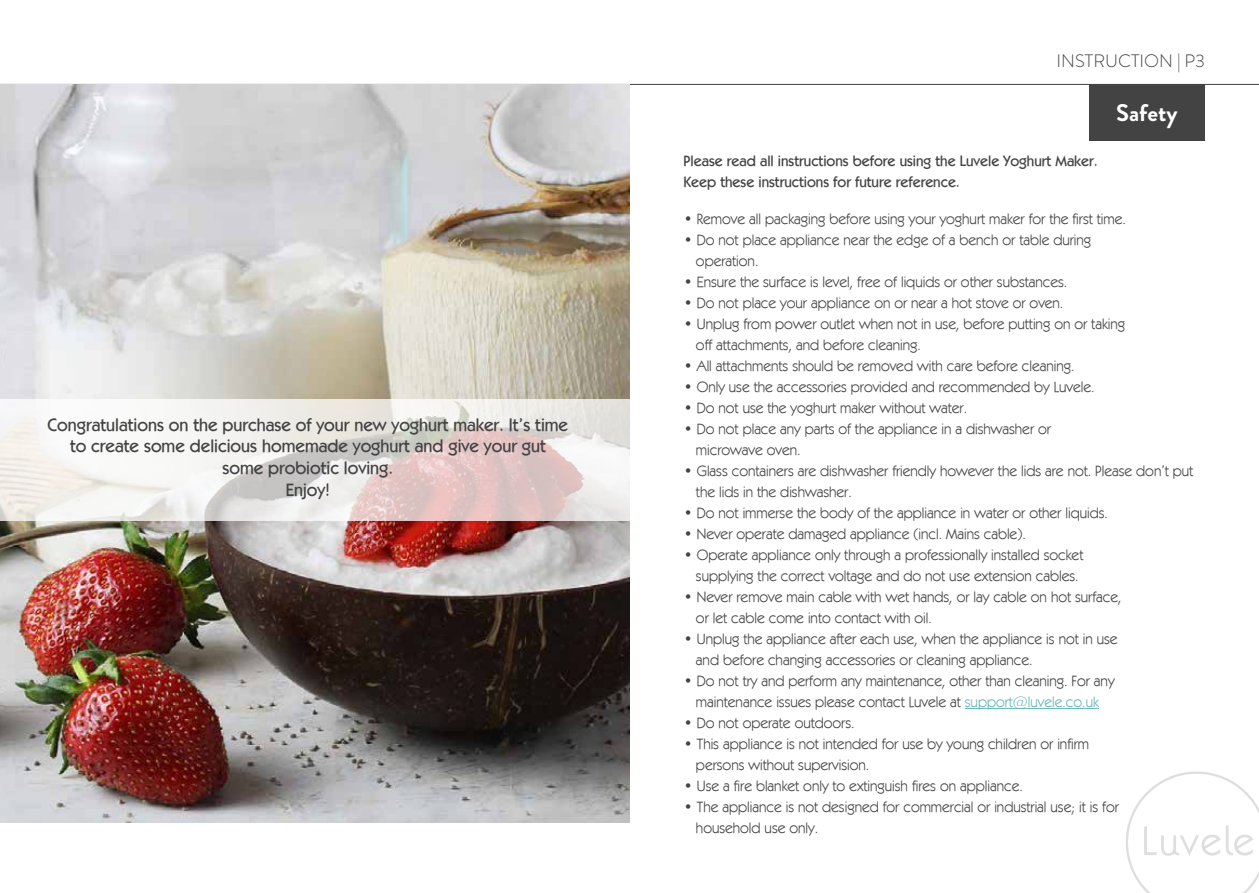
<style>
.page{position:relative;width:1259px;height:893px;background:#fff}
.page>*{position:absolute;margin:0;border:0;box-sizing:border-box;transform-origin:0 0}
.t1{font:700 24px "Brandon Grotesque";color:#fff}
.t2{font:500 18px/21.6px "Kabel IT Cby BT";color:#444344;text-align:center}
.t3{font:300 18px "Brandon Grotesque";color:#444344}
.t4{font:15px/21px "Kabel IT Cby BT";color:#444344}
.t5{font:500 15px/21px "Kabel IT Cby BT";color:#444344}
.s1{color:#64b5b6}
</style>
<div class="page">
<svg style="left:1126px;top:771px;width:133px;height:122px"></svg>
<div style="left:1089px;top:85px;width:116px;height:56px;background:#444344"></div>
<hr style="left:965px;top:708px;width:134px;height:1px;background:#64b5b6">
<hr style="left:0;top:84px;width:1259px;height:1px;background:#444344">
<img style="left:0;top:85px;width:630px;height:737px">
<svg style="left:0;top:399px;width:630px;height:121px"></svg>
<p class="t2" style="left:48px;top:413px;width:522px">Congratulations on the purchase of your new yoghurt maker. It’s time to create some delicious homemade yoghurt and give your gut some probiotic loving.<br>Enjoy!</p>
<p class="t3" style="left:1056px;top:48px;width:150px">INSTRUCTION | P3</p>
<h1 class="t1" style="left:1116px;top:96px;width:63px">Safety</h1>
<p class="t5" style="left:683px;top:150px;width:416px">Please read all instructions before using the Luvele Yoghurt Maker.<br>Keep these instructions for future reference.</p>
<p class="t4" style="left:684px;top:208px;width:443px">• Remove all packaging before using your yoghurt maker for the first time.</p>
<p class="t4" style="left:696px;top:229px;width:397px;text-indent:-12px">• Do not place appliance near the edge of a bench or table during operation.</p>
<p class="t4" style="left:684px;top:271px;width:385px">• Ensure the surface is level, free of liquids or other substances.</p>
<p class="t4" style="left:684px;top:292px;width:381px">• Do not place your appliance on or near a hot stove or oven.</p>
<p class="t4" style="left:696px;top:313px;width:431px;text-indent:-12px">• Unplug from power outlet when not in use, before putting on or taking off attachments, and before cleaning.</p>
<p class="t4" style="left:684px;top:355px;width:392px">• All attachments should be removed with care before cleaning.</p>
<p class="t4" style="left:684px;top:376px;width:412px">• Only use the accessories provided and recommended by Luvele.</p>
<p class="t4" style="left:684px;top:397px;width:285px">• Do not use the yoghurt maker without water.</p>
<p class="t4" style="left:696px;top:418px;width:356px;text-indent:-12px">• Do not place any parts of the appliance in a dishwasher or microwave oven.</p>
<p class="t4" style="left:696px;top:460px;width:499px;text-indent:-12px">• Glass containers are dishwasher friendly however the lids are not. Please don’t put the lids in the dishwasher.</p>
<p class="t4" style="left:684px;top:502px;width:425px">• Do not immerse the body of the appliance in water or other liquids.</p>
<p class="t4" style="left:684px;top:523px;width:343px">• Never operate damaged appliance (incl. Mains cable).</p>
<p class="t4" style="left:684px;top:544px;width:401px;text-align:center">• Operate appliance only through a professionally installed socket supplying the correct voltage and do not use extension cables.</p>
<p class="t4" style="left:696px;top:586px;width:427px;text-indent:-12px">• Never remove main cable with wet hands, or lay cable on hot surface, or let cable come into contact with oil.</p>
<p class="t4" style="left:696px;top:628px;width:423px;text-indent:-12px">• Unplug the appliance after each use, when the appliance is not in use and before changing accessories or cleaning appliance.</p>
<p class="t4" style="left:684px;top:670px;width:432px;text-align:center">• Do not try and perform any maintenance, other than cleaning. For any maintenance issues please contact Luvele at <span class="s1">support@luvele.co.uk</span></p>
<p class="t4" style="left:684px;top:712px;width:172px">• Do not operate outdoors.</p>
<p class="t4" style="left:696px;top:733px;width:394px;text-indent:-12px">• This appliance is not intended for use by young children or infirm persons without supervision.</p>
<p class="t4" style="left:684px;top:775px;width:340px">• Use a fire blanket only to extinguish fires on appliance.</p>
<p class="t4" style="left:696px;top:796px;width:424px;text-indent:-12px">• The appliance is not designed for commercial or industrial use; it is for household use only.</p>
</div>
